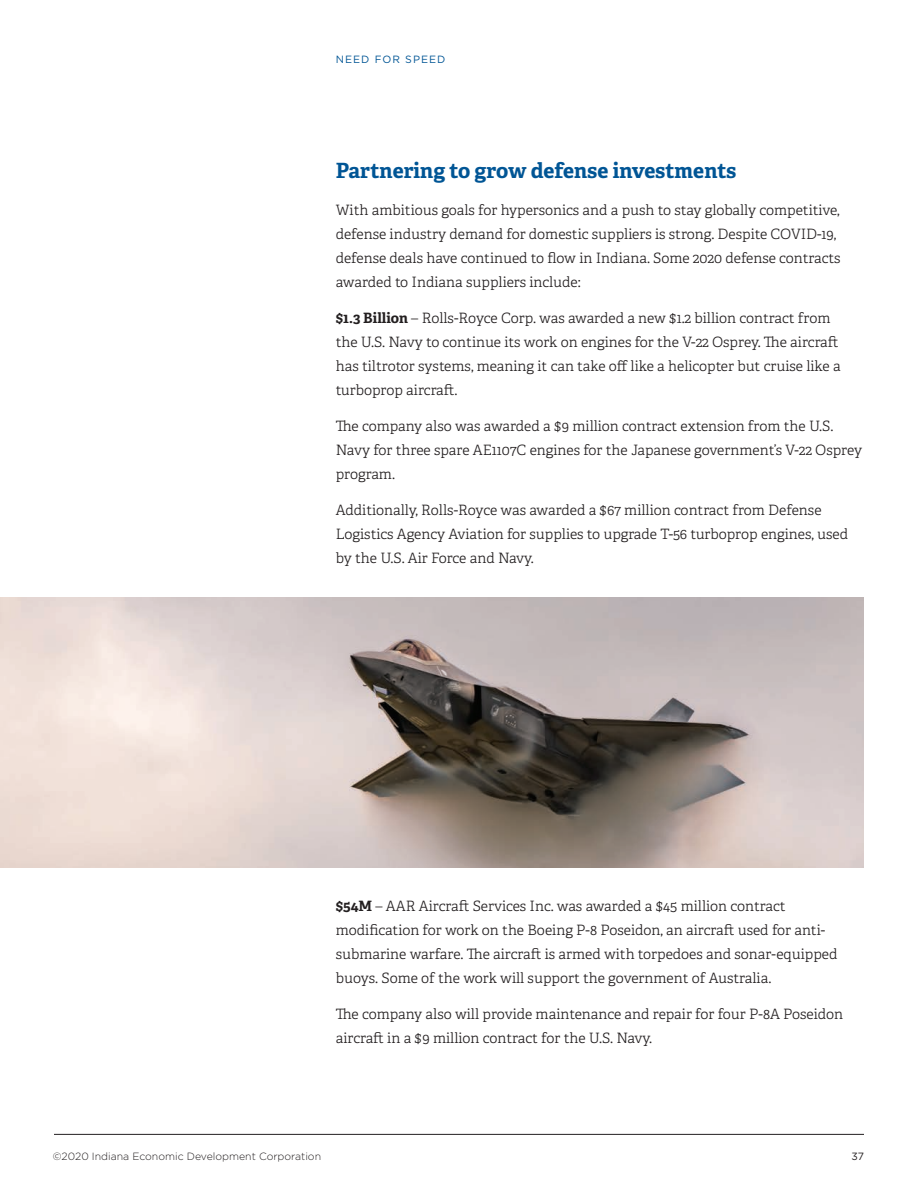
<style>
.page{position:relative;width:918px;height:1188px;background:#fff}
.page>*{position:absolute;margin:0;border:0;box-sizing:border-box;transform-origin:0 0}
.t1{font:700 21px "Adelle";color:#005595}
.t2{font:300 14.25px/24px "Adelle";color:#231f20}
.t3{font:300 10.5px "Gotham HTF";color:#231f20}
.t4{font:10.5px "Gotham HTF";letter-spacing:.1em;color:#005595}
.t5{font:10.5px "Gotham HTF";color:#231f20}
.s1{font-weight:700}
</style>
<div class="page">
<hr style="left:54px;top:1134px;width:810px;height:1px;background:#231f20">
<img style="left:0;top:597px;width:864px;height:270px">
<p class="t4" style="left:336px;top:53px;width:111px">NEED FOR SPEED</p>
<h1 class="t1" style="left:336px;top:157px;width:402px">Partnering to grow defense investments</h1>
<p class="t2" style="left:336px;top:199px;width:506px">With ambitious goals for hypersonics and a push to stay globally competitive, defense industry demand for domestic suppliers is strong. Despite COVID-19, defense deals have continued to flow in Indiana. Some 2020 defense contracts awarded to Indiana suppliers include:</p>
<p class="t2" style="left:336px;top:307px;width:506px"><span class="s1">$1.3 Billion</span> – Rolls-Royce Corp. was awarded a new $1.2 billion contract from the U.S. Navy to continue its work on engines for the V-22 Osprey. The aircraft has tiltrotor systems, meaning it can take off like a helicopter but cruise like a turboprop aircraft.</p>
<p class="t2" style="left:336px;top:415px;width:528px">The company also was awarded a $9 million contract extension from the U.S.<br>Navy for three spare AE1107C engines for the Japanese government’s V-22 Osprey program.</p>
<p class="t2" style="left:336px;top:499px;width:514px">Additionally, Rolls-Royce was awarded a $67 million contract from Defense<br>Logistics Agency Aviation for supplies to upgrade T-56 turboprop engines, used by the U.S. Air Force and Navy.</p>
<p class="t2" style="left:336px;top:895px;width:503px"><span class="s1">$54M</span> – AAR Aircraft Services Inc. was awarded a $45 million contract modification for work on the Boeing P-8 Poseidon, an aircraft used for anti&shy;submarine warfare. The aircraft is armed with torpedoes and sonar-equipped buoys. Some of the work will support the government of Australia.</p>
<p class="t2" style="left:336px;top:1003px;width:509px">The company also will provide maintenance and repair for four P-8A Poseidon aircraft in a $9 million contract for the U.S. Navy.</p>
<p class="t3" style="left:53px;top:1151px;width:270px">©2020 Indiana Economic Development Corporation</p>
<p class="t5" style="left:852px;top:1151px;width:14px">37</p>
</div>
